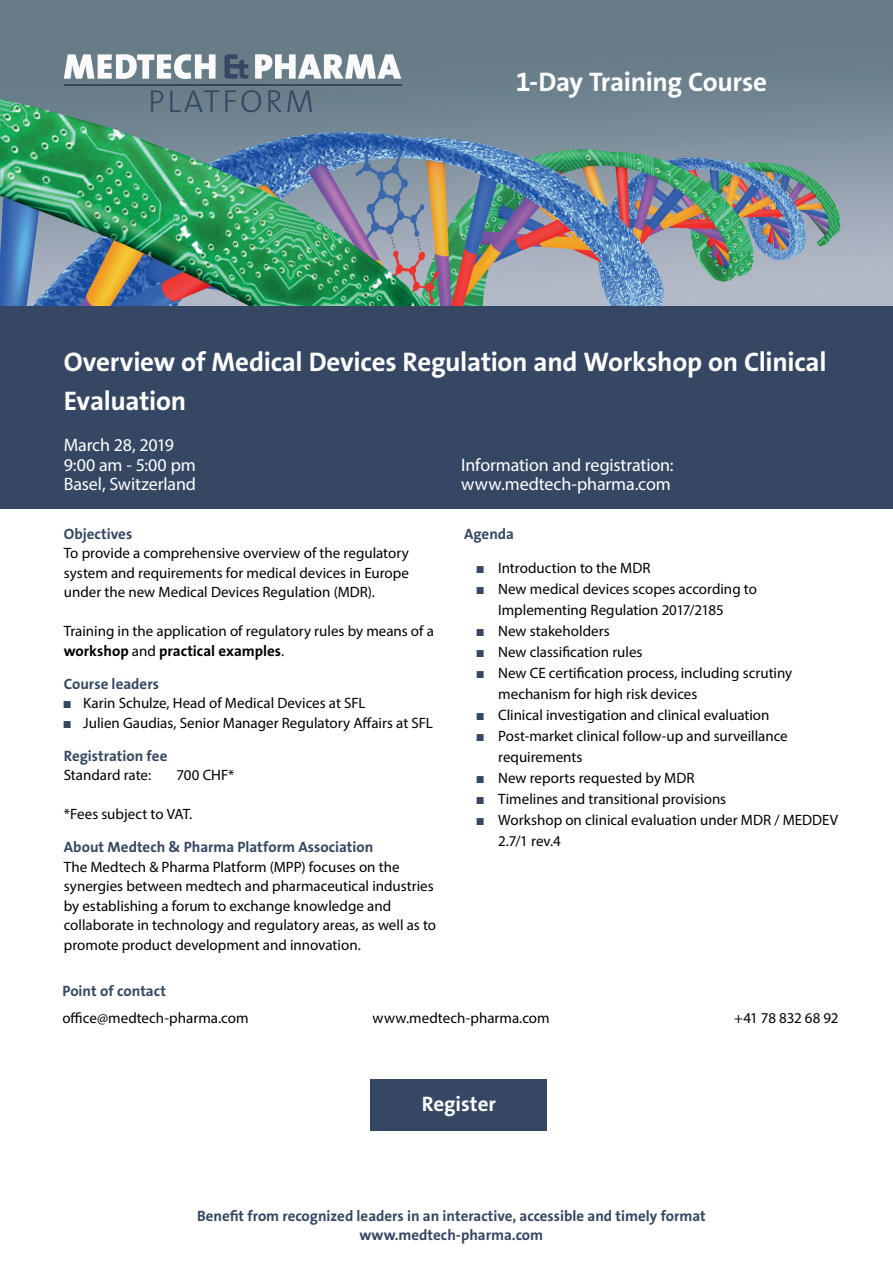
<style>
.page{position:relative;width:893px;height:1263px;background:#fff}
.page>*{position:absolute;margin:0;border:0;box-sizing:border-box;transform-origin:0 0}
.t1{font:300 31.95px "The Sans";letter-spacing:.085em;color:#354763}
.t2{font:700 27px/39px "The Sans Os F";letter-spacing:-.01em;color:#fff}
.t3{font:700 21px "The Sans Os F";color:#fff}
.t4{font:18px/19.5px "Myriad Pro";letter-spacing:-.01em;color:#fff}
.t5{font:15px/19.5px "Myriad Pro";color:#000}
.t6{font:700 15px/19.5px "The Sans Os F";color:#354763;text-align:center}
.t7{font:700 15px "The Sans Os F";color:#000}
.t8{font:15px "Myriad Pro";letter-spacing:-.025em;color:#000}
.s1{font-family:"Myriad Pro";font-weight:400}
.s2{font-family:"Arial Narrow";color:#354763}
</style>
<div class="page">
<img style="left:0;top:0;width:893px;height:306px">
<div style="left:0;top:306px;width:893px;height:203px;background:#354763"></div>
<svg style="left:64px;top:54px;width:152px;height:25px"></svg>
<svg style="left:224px;top:54px;width:24px;height:25px"></svg>
<svg style="left:255px;top:54px;width:146px;height:25px"></svg>
<hr style="left:64px;top:84px;width:337px;height:2px;background:#354763">
<div style="left:371px;top:1079px;width:176px;height:52px;background:#354763"></div>
<h1 class="t1" style="left:148px;top:75px;width:168px">PLATFORM</h1>
<h2 class="t2" style="left:516px;top:62px;width:253px">1-Day Training Course</h2>
<h2 class="t2" style="left:64px;top:343px;width:764px">Overview of Medical Devices Regulation and Workshop on Clinical<br>Evaluation</h2>
<p class="t4" style="left:64px;top:435px;width:134px">March 28, 2019<br>9:00 am - 5:00 pm</p>
<p class="t4" style="left:461px;top:455px;width:214px">Information and registration:</p>
<p class="t4" style="left:64px;top:474px;width:134px">Basel, Switzerland</p>
<p class="t4" style="left:461px;top:474px;width:211px">www.medtech-pharma.com</p>
<p class="t6" style="left:64px;top:524px;width:70px">Objectives</p>
<p class="t5" style="left:64px;top:543px;width:347px;text-align:justify">To provide a comprehensive overview of the regulatory system and requirements for medical devices in Europe under the new Medical Devices Regulation (MDR).</p>
<p class="t5" style="left:64px;top:621px;width:372px">Training in the application of regulatory rules by means of a</p>
<p class="t7" style="left:64px;top:641px;width:222px">workshop <span class="s1">and</span> practical examples<span class="s1">.</span></p>
<p class="t6" style="left:64px;top:674px;width:97px">Course leaders</p>
<p class="t5" style="left:64px;top:693px;width:303px"><span class="s2">■</span> Karin Schulze, Head of Medical Devices at SFL</p>
<p class="t5" style="left:64px;top:713px;width:371px"><span class="s2">■</span> Julien Gaudias, Senior Manager Regulatory Affairs at SFL</p>
<p class="t6" style="left:64px;top:746px;width:105px">Registration fee</p>
<p class="t5" style="left:64px;top:765px;width:89px">Standard rate:</p>
<p class="t5" style="left:177px;top:765px;width:59px">700 CHF*</p>
<p class="t5" style="left:64px;top:804px;width:130px">*Fees subject to VAT.</p>
<p class="t6" style="left:64px;top:838px;width:311px">About Medtech &amp; Pharma Platform Association</p>
<p class="t5" style="left:64px;top:857px;width:374px">The Medtech &amp; Pharma Platform (MPP) focuses on the synergies between medtech and pharmaceutical industries by establishing a forum to exchange knowledge and collaborate in technology and regulatory areas, as well as to promote product development and innovation.</p>
<p class="t6" style="left:464px;top:524px;width:51px">Agenda</p>
<p class="t5" style="left:477px;top:558px;width:175px"><span class="s2">■</span> Introduction to the MDR</p>
<p class="t5" style="left:498px;top:579px;width:260px;line-height:21px;text-indent:-21px"><span class="s2">■</span> New medical devices scopes according to<br>Implementing Regulation 2017/2185</p>
<p class="t5" style="left:477px;top:621px;width:134px"><span class="s2">■</span> New stakeholders</p>
<p class="t5" style="left:477px;top:642px;width:167px"><span class="s2">■</span> New classification rules</p>
<p class="t5" style="left:498px;top:663px;width:296px;line-height:21px;text-indent:-21px"><span class="s2">■</span> New CE certification process, including scrutiny mechanism for high risk devices</p>
<p class="t5" style="left:477px;top:705px;width:294px"><span class="s2">■</span> Clinical investigation and clinical evaluation</p>
<p class="t5" style="left:498px;top:726px;width:291px;line-height:21px;text-indent:-21px"><span class="s2">■</span> Post-market clinical follow-up and surveillance requirements</p>
<p class="t5" style="left:477px;top:768px;width:219px"><span class="s2">■</span> New reports requested by MDR</p>
<p class="t5" style="left:477px;top:789px;width:251px"><span class="s2">■</span> Timelines and transitional provisions</p>
<p class="t5" style="left:498px;top:810px;width:341px;line-height:21px;text-indent:-21px"><span class="s2">■</span> Workshop on clinical evaluation under MDR / MEDDEV<br>2.7/1 rev.4</p>
<p class="t6" style="left:62px;top:981px;width:105px">Point of contact</p>
<p class="t5" style="left:62px;top:1008px;width:188px">office@medtech-pharma.com</p>
<p class="t5" style="left:373px;top:1008px;width:179px">www.medtech-pharma.com</p>
<p class="t8" style="left:734px;top:1008px;width:106px">+41 78 832 68 92</p>
<h3 class="t3" style="left:422px;top:1090px;width:76px">Register</h3>
<p class="t6" style="left:197px;top:1206px;width:510px">Benefit from recognized leaders in an interactive, accessible and timely format www.medtech-pharma.com</p>
</div>
